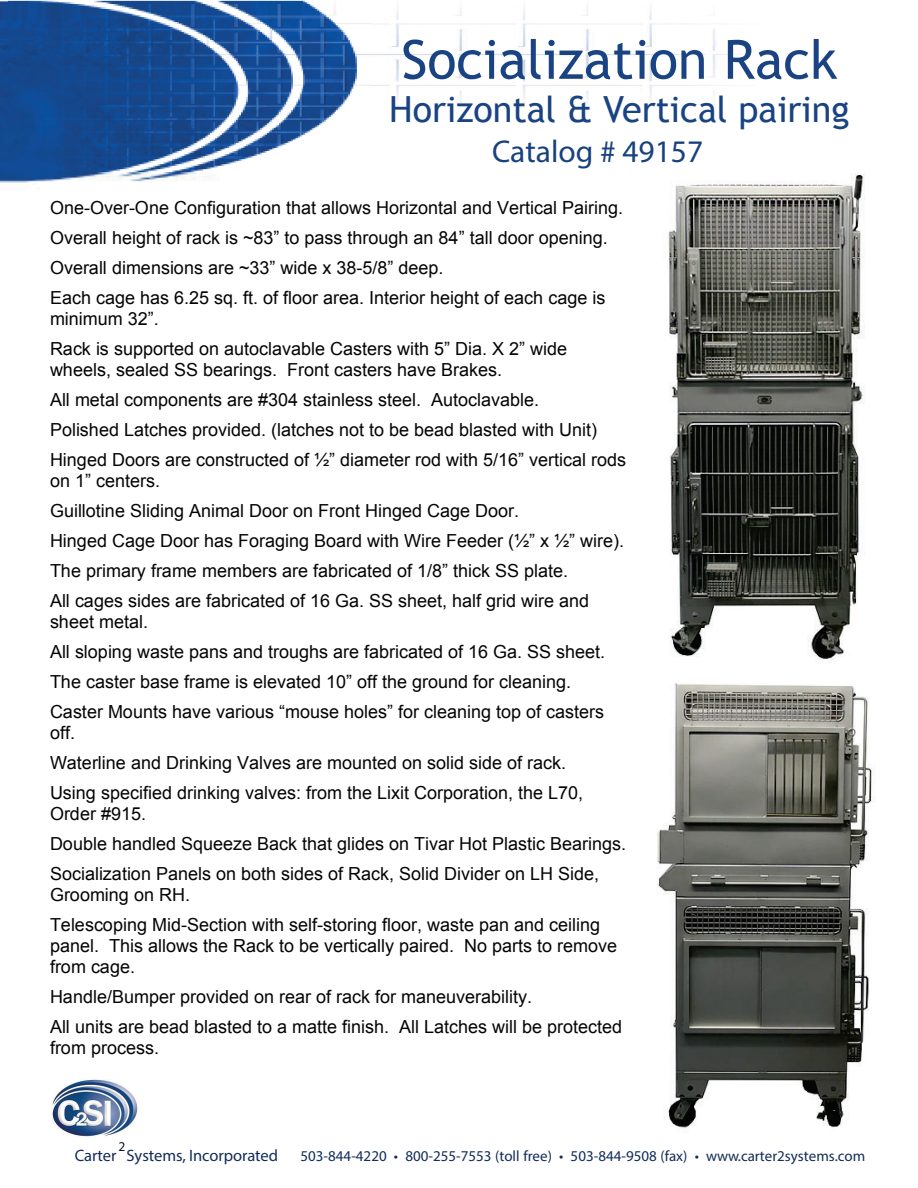
<style>
.page{position:relative;width:918px;height:1188px;background:#fff}
.page>*{position:absolute;margin:0;border:0;box-sizing:border-box;transform-origin:0 0}
.t1{font:54px "Trebuchet MS";color:#194382}
.t2{font:36px "Trebuchet MS";color:#194382}
.t3{font:700 31.5px "Trebuchet MSPS";color:#18427f}
.t4{font:18px/30px "Arial";color:#040504}
.t5{font:italic 700 16.5px "Trebuchet MSPS";letter-spacing:-.005em;color:#132c59}
.t6{font:italic 700 15px "Trebuchet MSPS";color:#132c59}
.t7{font:italic 700 13.5px "Trebuchet MSPS";color:#091429}
</style>
<div class="page">
<img style="left:370px;top:5px;width:374px;height:100px">
<img style="left:0;top:1px;width:219px;height:182px">
<img style="left:8px;top:0;width:362px;height:172px">
<img style="left:52px;top:1079px;width:86px;height:58px">
<img style="left:668px;top:173px;width:197px;height:487px">
<img style="left:657px;top:683px;width:219px;height:446px">
<h1 class="t1" style="left:401px;top:28px;width:437px">Socialization Rack</h1>
<h2 class="t2" style="left:389px;top:88px;width:462px">Horizontal &amp; Vertical pairing</h2>
<h3 class="t3" style="left:492px;top:133px;width:213px">Catalog # 49157</h3>
<p class="t4" style="left:50px;top:193px;width:575px">One-Over-One Configuration that allows Horizontal and Vertical Pairing.<br>Overall height of rack is ~83” to pass through an 84” tall door opening.<br>Overall dimensions are ~33” wide x 38-5/8” deep.<br>Each cage has 6.25 sq. ft. of floor area. Interior height of each cage is</p>
<p class="t4" style="left:50px;top:304px;width:519px">minimum 32”.<br>Rack is supported on autoclavable Casters with 5” Dia. X 2” wide</p>
<p class="t4" style="left:50px;top:355px;width:578px">wheels, sealed SS bearings. Front casters have Brakes.<br>All metal components are #304 stainless steel. Autoclavable.<br>Polished Latches provided. (latches not to be bead blasted with Unit)<br>Hinged Doors are constructed of ½” diameter rod with 5/16” vertical rods</p>
<p class="t4" style="left:50px;top:466px;width:576px">on 1” centers.<br>Guillotine Sliding Animal Door on Front Hinged Cage Door.<br>Hinged Cage Door has Foraging Board with Wire Feeder (½” x ½” wire).<br>The primary frame members are fabricated of 1/8” thick SS plate.<br>All cages sides are fabricated of 16 Ga. SS sheet, half grid wire and</p>
<p class="t4" style="left:50px;top:607px;width:557px">sheet metal.<br>All sloping waste pans and troughs are fabricated of 16 Ga. SS sheet.<br>The caster base frame is elevated 10” off the ground for cleaning.<br>Caster Mounts have various “mouse holes” for cleaning top of casters</p>
<p class="t4" style="left:50px;top:718px;width:535px">off.<br>Waterline and Drinking Valves are mounted on solid side of rack.<br>Using specified drinking valves: from the Lixit Corporation, the L70,</p>
<p class="t4" style="left:50px;top:799px;width:578px">Order #915.<br>Double handled Squeeze Back that glides on Tivar Hot Plastic Bearings.<br>Socialization Panels on both sides of Rack, Solid Divider on LH Side,</p>
<p class="t4" style="left:50px;top:880px;width:552px">Grooming on RH.<br>Telescoping Mid-Section with self-storing floor, waste pan and ceiling</p>
<p class="t4" style="left:50px;top:935px;width:569px;line-height:21px">panel. This allows the Rack to be vertically paired. No parts to remove from cage.</p>
<p class="t4" style="left:50px;top:982px;width:574px">Handle/Bumper provided on rear of rack for maneuverability.<br>All units are bead blasted to a matte finish. All Latches will be protected</p>
<p class="t4" style="left:50px;top:1033px;width:111px">from process.</p>
<p class="t7" style="left:119px;top:1139px;width:8px">2</p>
<p class="t5" style="left:75px;top:1146px;width:205px">Carter Systems, Incorporated</p>
<p class="t6" style="left:301px;top:1147px;width:566px">503-844-4220 • 800-255-7553 (toll free) • 503-844-9508 (fax) • www.carter2systems.com</p>
</div>
